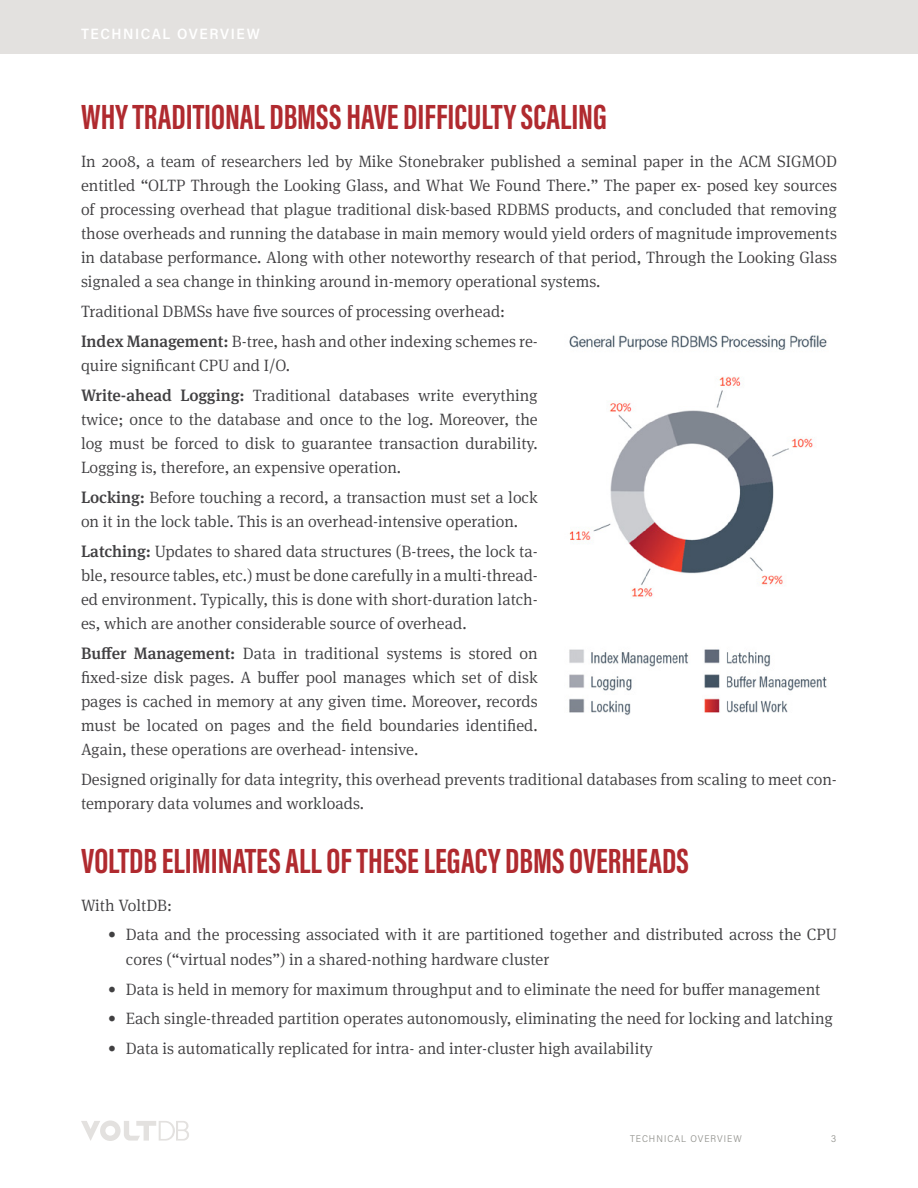
<style>
.page{position:relative;width:918px;height:1188px;background:#fff}
.page>*{position:absolute;margin:0;border:0;box-sizing:border-box;transform-origin:0 0}
.t1{font:700 36px "Acumin Pro Extra Cond";color:#b02a2f}
.t2{font:300 16.5px/24px "Meta Serif Pro";color:#414042}
.t3{font:600 15px "Acumin Pro Semi Cond";letter-spacing:.105em;color:#fff}
.t4{font:300 9.75px "Acumin Pro Semi Cond";letter-spacing:.105em;color:#8d8d88}
.s1{font-weight:500}
</style>
<div class="page">
<div style="left:0;top:0;width:918px;height:54px;background:#e3e1df"></div>
<svg style="left:81px;top:1120px;width:108px;height:21px"></svg>
<img style="left:569px;top:335px;width:258px;height:381px">
<p class="t3" style="left:81px;top:23px;width:180px">TECHNICAL OVERVIEW</p>
<h1 class="t1" style="left:81px;top:95px;width:528px">WHY TRADITIONAL DBMSS HAVE DIFFICULTY SCALING</h1>
<p class="t2" style="left:81px;top:148px;width:758px;text-align:justify">In 2008, a team of researchers led by Mike Stonebraker published a seminal paper in the ACM SIGMOD entitled “OLTP Through the Looking Glass, and What We Found There.” The paper ex- posed key sources of processing overhead that plague traditional disk-based RDBMS products, and concluded that removing those overheads and running the database in main memory would yield orders of magnitude improvements in database performance. Along with other noteworthy research of that period, Through the Looking Glass signaled a sea change in thinking around in-memory operational systems.</p>
<p class="t2" style="left:81px;top:295px;width:458px;line-height:30px">Traditional DBMSs have five sources of processing overhead:<br><span class="s1">Index Management:</span> B-tree, hash and other indexing schemes re-</p>
<p class="t2" style="left:81px;top:349px;width:458px;line-height:30px">quire significant CPU and I/O.<br><span class="s1">Write-ahead Logging:</span> Traditional databases write everything</p>
<p class="t2" style="left:81px;top:406px;width:458px;text-align:justify">twice; once to the database and once to the log. Moreover, the log must be forced to disk to guarantee transaction durability.<br>Logging is, therefore, an expensive operation.</p>
<p class="t2" style="left:81px;top:484px;width:458px"><span class="s1">Locking:</span> Before touching a record, a transaction must set a lock on it in the lock table. This is an overhead-intensive operation.</p>
<p class="t2" style="left:81px;top:538px;width:458px;text-align:justify"><span class="s1">Latching:</span> Updates to shared data structures (B-trees, the lock ta&shy;ble, resource tables, etc.) must be done carefully in a multi-thread&shy;ed environment. Typically, this is done with short-duration latch&shy;es, which are another considerable source of overhead.</p>
<p class="t2" style="left:81px;top:640px;width:458px;text-align:justify"><span class="s1">Buffer Management:</span> Data in traditional systems is stored on fixed-size disk pages. A buffer pool manages which set of disk pages is cached in memory at any given time. Moreover, records must be located on pages and the field boundaries identified.<br>Again, these operations are overhead- intensive.</p>
<p class="t2" style="left:81px;top:766px;width:757px">Designed originally for data integrity, this overhead prevents traditional databases from scaling to meet con&shy;temporary data volumes and workloads.</p>
<h1 class="t1" style="left:81px;top:839px;width:609px">VOLTDB ELIMINATES ALL OF THESE LEGACY DBMS OVERHEADS</h1>
<p class="t2" style="left:81px;top:892px;width:92px">With VoltDB:</p>
<p class="t2" style="left:126px;top:922px;width:712px;text-indent:-18px">• Data and the processing associated with it are partitioned together and distributed across the CPU cores (“virtual nodes”) in a shared-nothing hardware cluster</p>
<p class="t2" style="left:108px;top:976px;width:714px">• Data is held in memory for maximum throughput and to eliminate the need for buffer management</p>
<p class="t2" style="left:108px;top:1006px;width:726px">• Each single-threaded partition operates autonomously, eliminating the need for locking and latching</p>
<p class="t2" style="left:108px;top:1036px;width:546px">• Data is automatically replicated for intra- and inter-cluster high availability</p>
<p class="t4" style="left:630px;top:1132px;width:113px">TECHNICAL OVERVIEW</p>
<p class="t4" style="left:831px;top:1132px;width:6px">3</p>
</div>
